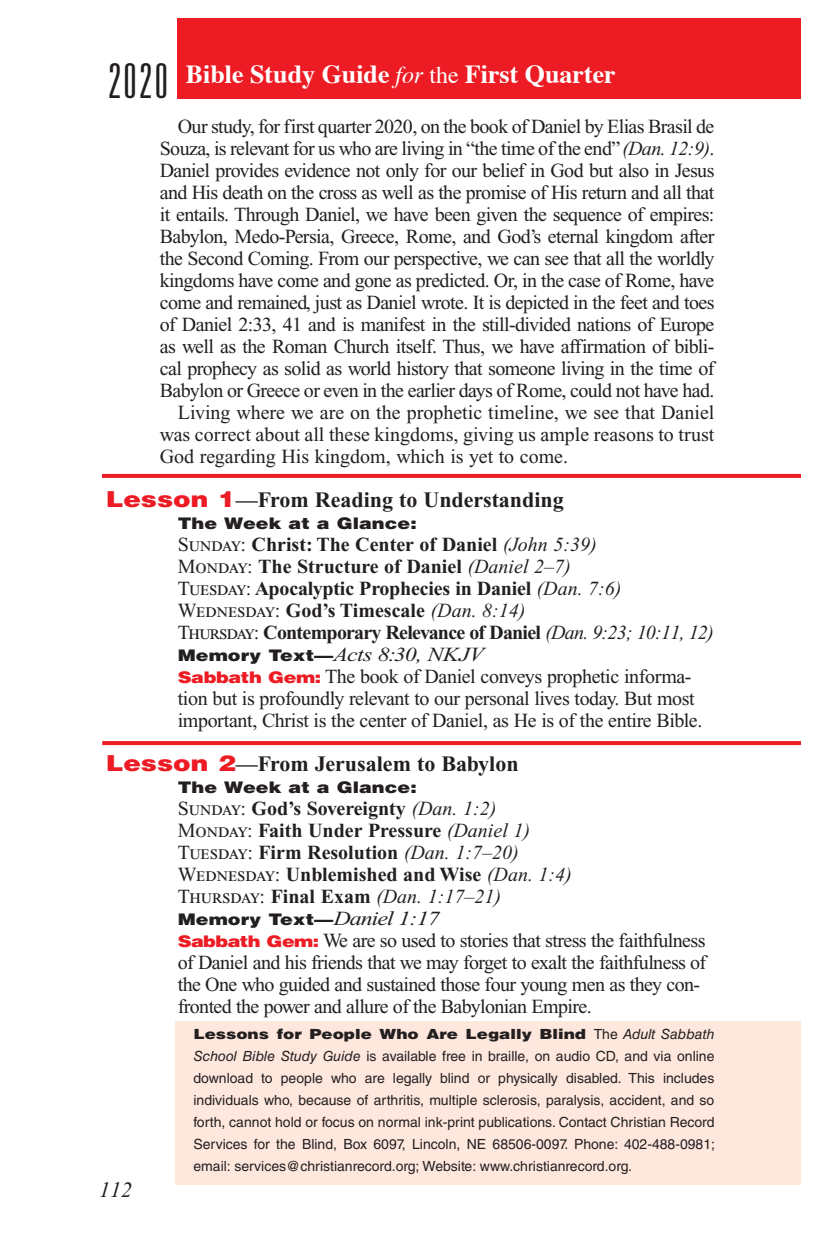
<style>
.page{position:relative;width:819px;height:1260px;background:#fff}
.page>*{position:absolute;margin:0;border:0;box-sizing:border-box;transform-origin:0 0}
.Year{font:300 ultra-condensed 48px "Univers";color:#231f20}
.t1{font:700 26px "Times";color:#fff}
.Question{font:700 22px "Times New Roman PS Std";color:#231f20}
.PageNumbers{font:italic 22px "Times New Roman PS Std";color:#231f20}
.Body{font:20px/22px "Times New Roman PS Std";color:#231f20;text-align:justify}
.xxReview-week_glance{font:20px/22px "Times New Roman PS Std";letter-spacing:-.03em;color:#231f20}
.xxReview-week_glance-2{font:700 20px "Times New Roman PS Std";color:#231f20}
.xxReview-week_glance-3{font:700 20px "Times New Roman PS Std";letter-spacing:-.035em;color:#231f20}
.xxReview-week_glance-4{font:italic 20px "Times New Roman PS Std";letter-spacing:-.005em;color:#231f20}
.xxReview-week_glance-5{font:italic 20px "Times New Roman PS Std";letter-spacing:-.005em;color:#231f20;scale:1.2 1}
.xxReview-week_glance-6{font:900 16px "Helvetica LT Std";color:#231f20;scale:1.2 1}
.XXReview-Visually_Im{font:14px/22px "Helvetica LT Std";color:#231f20;text-align:justify}
.s1{font-weight:400;font-style:italic;font-size:24px}
.s2{font-weight:400;font-size:24px}
.s3{font-style:italic}
.s4{font-family:"Helvetica LT Std";font-weight:900;color:#ed1c24}
.s5{font-weight:400}
.s6{font-weight:400;font-style:italic}
.s7{font-family:"Helvetica LT Std";font-weight:900;font-style:normal;font-size:16px}
.s8{font-family:"Helvetica LT Std";font-weight:900;font-size:16px;color:#ed1c24}
.s9{font-style:normal}
.s10{font-weight:700;font-style:normal}
.s11{font-family:"Times New Roman PS Std";font-weight:400;font-style:italic;font-size:20px}
.s12{font-weight:900}
</style>
<div class="page">
<div style="left:175px;top:1021px;width:626px;height:164px;background:#fee7dd"></div>
<div style="left:177px;top:18px;width:624px;height:81px;background:#ed1c24"></div>
<svg style="left:102px;top:474px;width:699px;height:4px;background:#ed2028"></svg>
<svg style="left:102px;top:741px;width:699px;height:4px;background:#ed2129"></svg>
<p class="Year" style="left:108px;top:56px;width:62px">2020</p>
<p class="t1" style="left:186px;top:49px;width:431px">Bible Study Guide <span class="s1">for</span> <span class="s2">the</span> First Quarter</p>
<p class="Body" style="left:160px;top:115px;width:556px;text-indent:18px">Our study, for first quarter 2020, on the book of Daniel by Elias Brasil de Souza, is relevant for us who are living in “the time of the end” <span class="s3">(Dan. 12:9)</span>.<br>Daniel provides evidence not only for our belief in God but also in Jesus and His death on the cross as well as the promise of His return and all that it entails. Through Daniel, we have been given the sequence of empires:<br>Babylon, Medo-Persia, Greece, Rome, and God’s eternal kingdom after the Second Coming. From our perspective, we can see that all the worldly kingdoms have come and gone as predicted. Or, in the case of Rome, have come and remained, just as Daniel wrote. It is depicted in the feet and toes of Daniel 2:33, 41 and is manifest in the still-divided nations of Europe as well as the Roman Church itself. Thus, we have affirmation of bibli&shy;cal prophecy as solid as world history that someone living in the time of Babylon or Greece or even in the earlier days of Rome, could not have had.</p>
<p class="Body" style="left:160px;top:401px;width:556px;text-indent:18px">Living where we are on the prophetic timeline, we see that Daniel was correct about all these kingdoms, giving us ample reasons to trust God regarding His kingdom, which is yet to come.</p>
<p class="Question" style="left:106px;top:487px;width:460px"><span class="s4">Lesson 1</span>—From Reading to Understanding</p>
<p class="xxReview-week_glance-6" style="left:178px;top:513px;width:201px">The Week at a Glance:</p>
<p class="xxReview-week_glance-2" style="left:178px;top:533px;width:420px"><span class="s5">Sunday:</span> Christ: The Center of Daniel <span class="s6">(John 5:39)</span></p>
<p class="xxReview-week_glance-2" style="left:178px;top:555px;width:394px"><span class="s5">Monday:</span> The Structure of Daniel <span class="s6">(Daniel 2–7)</span></p>
<p class="xxReview-week_glance-2" style="left:178px;top:577px;width:445px"><span class="s5">Tuesday:</span> Apocalyptic Prophecies in Daniel <span class="s6">(Dan. 7:6)</span></p>
<p class="xxReview-week_glance-2" style="left:178px;top:599px;width:349px"><span class="s5">Wednesday:</span> God’s Timescale <span class="s6">(Dan. 8:14)</span></p>
<p class="xxReview-week_glance-3" style="left:178px;top:621px;width:538px"><span class="s5">Thursday:</span> Contemporary Relevance of Daniel <span class="s6">(Dan. 9:23; 10:11, 12)</span></p>
<p class="xxReview-week_glance-5" style="left:178px;top:644px;width:257px"><span class="s7">Memory Text—</span>Acts 8:30, NKJV</p>
<p class="xxReview-week_glance" style="left:178px;top:665px;width:526px"><span class="s8">Sabbath Gem:</span> The book of Daniel conveys prophetic informa&shy;tion but is profoundly relevant to our personal lives today. But most important, Christ is the center of Daniel, as He is of the entire Bible.</p>
<p class="Question" style="left:106px;top:751px;width:414px"><span class="s4">Lesson 2</span>—From Jerusalem to Babylon</p>
<p class="xxReview-week_glance-6" style="left:178px;top:777px;width:201px">The Week at a Glance:</p>
<p class="xxReview-week_glance-2" style="left:178px;top:797px;width:320px"><span class="s5">Sunday:</span> God’s Sovereignty <span class="s6">(Dan. 1:2)</span></p>
<p class="xxReview-week_glance-2" style="left:178px;top:819px;width:354px"><span class="s5">Monday:</span> Faith Under Pressure <span class="s6">(Daniel 1)</span></p>
<p class="xxReview-week_glance-2" style="left:178px;top:841px;width:342px"><span class="s5">Tuesday:</span> Firm Resolution <span class="s6">(Dan. 1:7–20)</span></p>
<p class="xxReview-week_glance-2" style="left:178px;top:863px;width:396px"><span class="s5">Wednesday:</span> Unblemished and Wise <span class="s6">(Dan. 1:4)</span></p>
<p class="xxReview-week_glance-4" style="left:178px;top:886px;width:325px"><span class="s9">Thursday:</span> <span class="s10">Final Exam</span> (Dan. 1:17–21)</p>
<p class="xxReview-week_glance-6" style="left:178px;top:909px;width:220px">Memory Text—<span class="s11">Daniel 1:17</span></p>
<p class="xxReview-week_glance" style="left:178px;top:929px;width:530px"><span class="s8">Sabbath Gem:</span> We are so used to stories that stress the faithfulness of Daniel and his friends that we may forget to exalt the faithfulness of the One who guided and sustained those four young men as they con&shy;fronted the power and allure of the Babylonian Empire.</p>
<p class="XXReview-Visually_Im" style="left:193px;top:1023px;width:523px"><span class="s12">Lessons for People Who Are Legally Blind</span> The <span class="s3">Adult Sabbath School Bible Study Guide</span> is available free in braille, on audio CD, and via online download to people who are legally blind or physically disabled. This includes individuals who, because of arthritis, multiple sclerosis, paralysis, accident, and so forth, cannot hold or focus on normal ink-print publications. Contact Christian Record Services for the Blind, Box 6097, Lincoln, NE 68506-0097. Phone: 402-488-0981; email: services@christianrecord.org; Website: www.christianrecord.org.</p>
<p class="PageNumbers" style="left:99px;top:1178px;width:34px">112</p>
</div>
